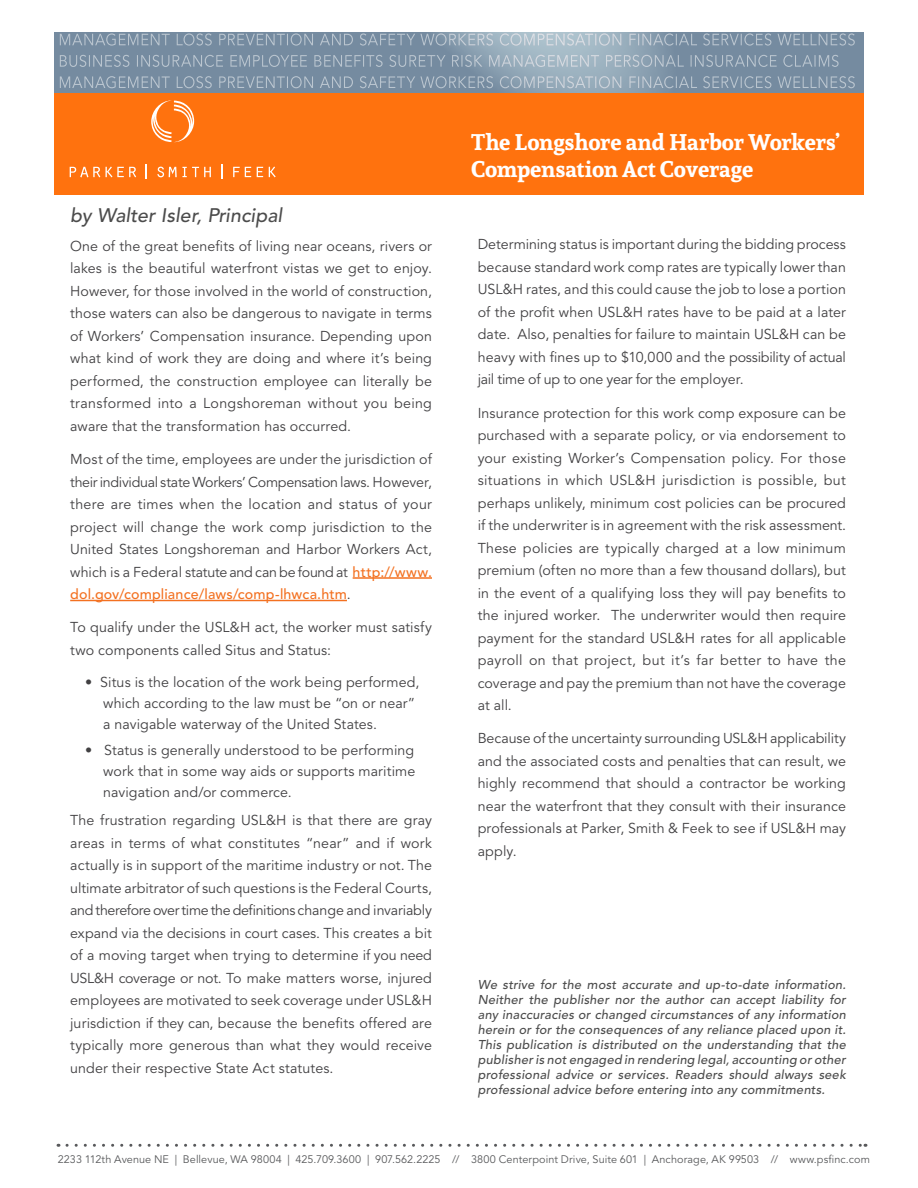
<style>
.page{position:relative;width:918px;height:1188px;background:#fff}
.page>*{position:absolute;margin:0;border:0;box-sizing:border-box;transform-origin:0 0}
.t1{font:700 22.5px/27px "Andada";letter-spacing:-.01em;color:#fff}
.t2{font:italic 500 19.5px "Avenir LT Std";letter-spacing:.005em;color:#4c4c4c}
.t3{font:14.25px/22.5px "Avenir LT Std";letter-spacing:.005em;color:#414042;text-align:justify}
.t4{font:italic 500 12.75px/15px "Avenir LT Std";letter-spacing:.015em;color:#4c4c4c;text-align:justify}
.t5{font:10.8px "Avenir LT Std";letter-spacing:.005em;color:#58595b}
.s1{font-weight:500;color:#f37121}
</style>
<div class="page">
<div style="left:54px;top:32px;width:810px;height:132px;background:#758ba0"></div>
<svg style="left:60px;top:76px;width:795px;height:12px"></svg>
<svg style="left:60px;top:55px;width:779px;height:12px"></svg>
<svg style="left:60px;top:33px;width:795px;height:13px"></svg>
<svg style="left:246px;top:32px;width:461px;height:61px"></svg>
<div style="left:54px;top:93px;width:810px;height:102px;background:#ff720e"></div>
<svg style="left:151px;top:100px;width:44px;height:43px"></svg>
<svg style="left:69px;top:164px;width:207px;height:14px"></svg>
<svg style="left:67px;top:1144px;width:799px;height:3px"></svg>
<hr style="left:353px;top:577px;width:79px;height:2px;background:#f37121">
<hr style="left:70px;top:600px;width:277px;height:1px;background:#f37121">
<h2 class="t2" style="left:70px;top:204px;width:214px">by Walter Isler, Principal</h2>
<p class="t3" style="left:70px;top:235px;width:363px">One of the great benefits of living near oceans, rivers or lakes is the beautiful waterfront vistas we get to enjoy.<br>However, for those involved in the world of construction, those waters can also be dangerous to navigate in terms of Workers’ Compensation insurance. Depending upon what kind of work they are doing and where it’s being performed, the construction employee can literally be transformed into a Longshoreman without you being aware that the transformation has occurred.</p>
<p class="t3" style="left:70px;top:448px;width:363px">Most of the time, employees are under the jurisdiction of their individual state Workers’ Compensation laws. However, there are times when the location and status of your project will change the work comp jurisdiction to the United States Longshoreman and Harbor Workers Act, which is a Federal statute and can be found at <span class="s1">http://www. dol.gov/compliance/laws/comp-lhwca.htm</span>.</p>
<p class="t3" style="left:70px;top:617px;width:363px">To qualify under the USL&amp;H act, the worker must satisfy two components called Situs and Status:</p>
<p class="t3" style="left:103px;top:672px;width:318px;line-height:21px;text-align:left;text-indent:-18px">• Situs is the location of the work being performed, which according to the law must be “on or near” a navigable waterway of the United States.</p>
<p class="t3" style="left:103px;top:740px;width:314px;line-height:21px;text-indent:-18px">• Status is generally understood to be performing work that in some way aids or supports maritime navigation and/or commerce.</p>
<p class="t3" style="left:70px;top:809px;width:363px">The frustration regarding USL&amp;H is that there are gray areas in terms of what constitutes “near” and if work actually is in support of the maritime industry or not. The ultimate arbitrator of such questions is the Federal Courts, and therefore over time the definitions change and invariably expand via the decisions in court cases. This creates a bit of a moving target when trying to determine if you need USL&amp;H coverage or not. To make matters worse, injured employees are motivated to seek coverage under USL&amp;H jurisdiction if they can, because the benefits offered are typically more generous than what they would receive under their respective State Act statutes.</p>
<h1 class="t1" style="left:471px;top:128px;width:371px">The Longshore and Harbor Workers’<br>Compensation Act Coverage</h1>
<p class="t3" style="left:478px;top:234px;width:370px">Determining status is important during the bidding process because standard work comp rates are typically lower than USL&amp;H rates, and this could cause the job to lose a portion of the profit when USL&amp;H rates have to be paid at a later date. Also, penalties for failure to maintain USL&amp;H can be heavy with fines up to $10,000 and the possibility of actual jail time of up to one year for the employer.</p>
<p class="t3" style="left:478px;top:402px;width:370px">Insurance protection for this work comp exposure can be purchased with a separate policy, or via endorsement to your existing Worker’s Compensation policy. For those situations in which USL&amp;H jurisdiction is possible, but perhaps unlikely, minimum cost policies can be procured if the underwriter is in agreement with the risk assessment.<br>These policies are typically charged at a low minimum premium (often no more than a few thousand dollars), but in the event of a qualifying loss they will pay benefits to the injured worker. The underwriter would then require payment for the standard USL&amp;H rates for all applicable payroll on that project, but it’s far better to have the coverage and pay the premium than not have the coverage at all.</p>
<p class="t3" style="left:478px;top:728px;width:370px">Because of the uncertainty surrounding USL&amp;H applicability and the associated costs and penalties that can result, we highly recommend that should a contractor be working near the waterfront that they consult with their insurance professionals at Parker, Smith &amp; Feek to see if USL&amp;H may apply.</p>
<p class="t4" style="left:478px;top:977px;width:370px">We strive for the most accurate and up-to-date information.<br>Neither the publisher nor the author can accept liability for any inaccuracies or changed circumstances of any information herein or for the consequences of any reliance placed upon it.<br>This publication is distributed on the understanding that the publisher is not engaged in rendering legal, accounting or other professional advice or services. Readers should always seek professional advice before entering into any commitments.</p>
<p class="t5" style="left:58px;top:1153px;width:814px">2233 112th Avenue NE | Bellevue, WA 98004 | 425.709.3600 | 907.562.2225 // 3800 Centerpoint Drive, Suite 601 | Anchorage, AK 99503 // www.psfinc.com</p>
</div>
